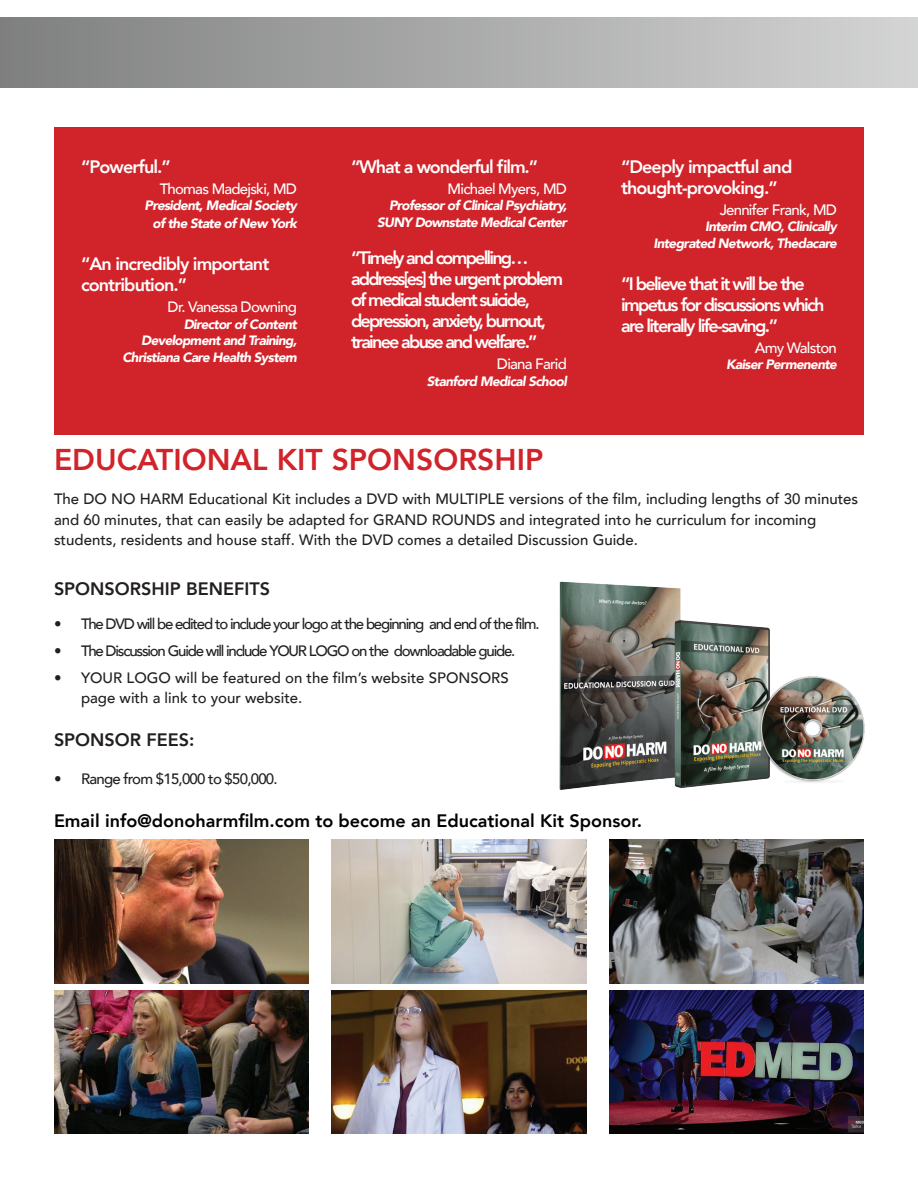
<style>
.page{position:relative;width:918px;height:1188px;background:#fff}
.page>*{position:absolute;margin:0;border:0;box-sizing:border-box;transform-origin:0 0}
.t1{font:800 30px "Avenir";color:#d1232a}
.t2{font:800 18px/21px "Avenir";letter-spacing:-.09em;color:#fff}
.t3{font:800 18px/21px "Avenir";letter-spacing:-.05em;color:#fff}
.t4{font:800 18px "Avenir";color:#000}
.t5{font:800 18px "Avenir";color:#231f20}
.t6{font:800 18px "Avenir";letter-spacing:-.06em;color:#fff}
.t7{font:500 15px/20.7px "Avenir";color:#231f20}
.t8{font:500 15px "Avenir";letter-spacing:-.08em;color:#231f20}
.t9{font:500 15px "Avenir";letter-spacing:-.05em;color:#fff}
.t10{font:500 15px "Avenir";letter-spacing:-.05em;color:#231f20}
.t11{font:italic 900 13.5px/16.5px "Avenir";letter-spacing:-.05em;color:#fff;text-align:right}
</style>
<div class="page">
<div style="left:0;top:17px;width:918px;height:71px;background:linear-gradient(to right,#7e7f7f,#d4d4d4)"></div>
<div style="left:54px;top:128px;width:270px;height:307px;background:#d1232a"></div>
<div style="left:324px;top:128px;width:270px;height:307px;background:#d1232a"></div>
<div style="left:594px;top:128px;width:270px;height:307px;background:#d1232a"></div>
<img style="left:609px;top:840px;width:255px;height:143px">
<img style="left:332px;top:991px;width:254px;height:143px">
<img style="left:54px;top:840px;width:255px;height:143px">
<img style="left:54px;top:991px;width:255px;height:143px">
<img style="left:609px;top:991px;width:255px;height:143px">
<img style="left:332px;top:840px;width:255px;height:143px">
<img style="left:559px;top:581px;width:306px;height:209px">
<p class="t3" style="left:81px;top:156px;width:91px">“Powerful.”</p>
<p class="t9" style="left:160px;top:176px;width:139px">Thomas Madejski, MD</p>
<p class="t11" style="left:145px;top:196px;width:154px;line-height:18px;text-align:center">President, Medical Society of the State of New York</p>
<p class="t3" style="left:81px;top:253px;width:190px">“An incredibly important contribution.”</p>
<p class="t9" style="left:168px;top:294px;width:131px">Dr. Vanessa Downing</p>
<p class="t11" style="left:122px;top:316px;width:176px">Director of Content<br>Development and Training,<br>Christiana Care Health System</p>
<p class="t6" style="left:351px;top:152px;width:189px">“What a wonderful film.”</p>
<p class="t9" style="left:448px;top:176px;width:121px">Michael Myers, MD</p>
<p class="t11" style="left:377px;top:197px;width:191px">Professor of Clinical Psychiatry,<br>SUNY Downstate Medical Center</p>
<p class="t2" style="left:351px;top:247px;width:214px">“Timely and compelling… address[es] the urgent problem of medical student suicide, depression, anxiety, burnout, trainee abuse and welfare.”</p>
<p class="t9" style="left:497px;top:351px;width:72px">Diana Farid</p>
<p class="t11" style="left:427px;top:373px;width:142px">Stanford Medical School</p>
<p class="t3" style="left:621px;top:156px;width:173px">“Deeply impactful and thought-provoking.”</p>
<p class="t9" style="left:720px;top:197px;width:119px">Jennifer Frank, MD</p>
<p class="t11" style="left:653px;top:218px;width:185px">Interim CMO, Clinically<br>Integrated Network, Thedacare</p>
<p class="t2" style="left:621px;top:273px;width:205px">“I believe that it will be the impetus for discussions which are literally life-saving.”</p>
<p class="t9" style="left:755px;top:335px;width:84px">Amy Walston</p>
<p class="t11" style="left:726px;top:356px;width:112px">Kaiser Permenente</p>
<h1 class="t1" style="left:54px;top:436px;width:491px">EDUCATIONAL KIT SPONSORSHIP</h1>
<p class="t7" style="left:54px;top:488px;width:806px">The DO NO HARM Educational Kit includes a DVD with MULTIPLE versions of the film, including lengths of 30 minutes and 60 minutes, that can easily be adapted for GRAND ROUNDS and integrated into he curriculum for incoming students, residents and house staff. With the DVD comes a detailed Discussion Guide.</p>
<p class="t5" style="left:54px;top:575px;width:218px">SPONSORSHIP BENEFITS</p>
<p class="t8" style="left:54px;top:610px;width:487px">• The DVD will be edited to include your logo at the beginning and end of the film.</p>
<p class="t8" style="left:54px;top:638px;width:463px">• The Discussion Guide will include YOUR LOGO on the downloadable guide.</p>
<p class="t7" style="left:81px;top:667px;width:429px;text-indent:-27px">• YOUR LOGO will be featured on the film’s website SPONSORS page with a link to your website.</p>
<p class="t5" style="left:54px;top:726px;width:142px">SPONSOR FEES:</p>
<p class="t10" style="left:54px;top:766px;width:225px">• Range from $15,000 to $50,000.</p>
<p class="t4" style="left:54px;top:807px;width:590px">Email info@donoharmfilm.com to become an Educational Kit Sponsor.</p>
</div>
